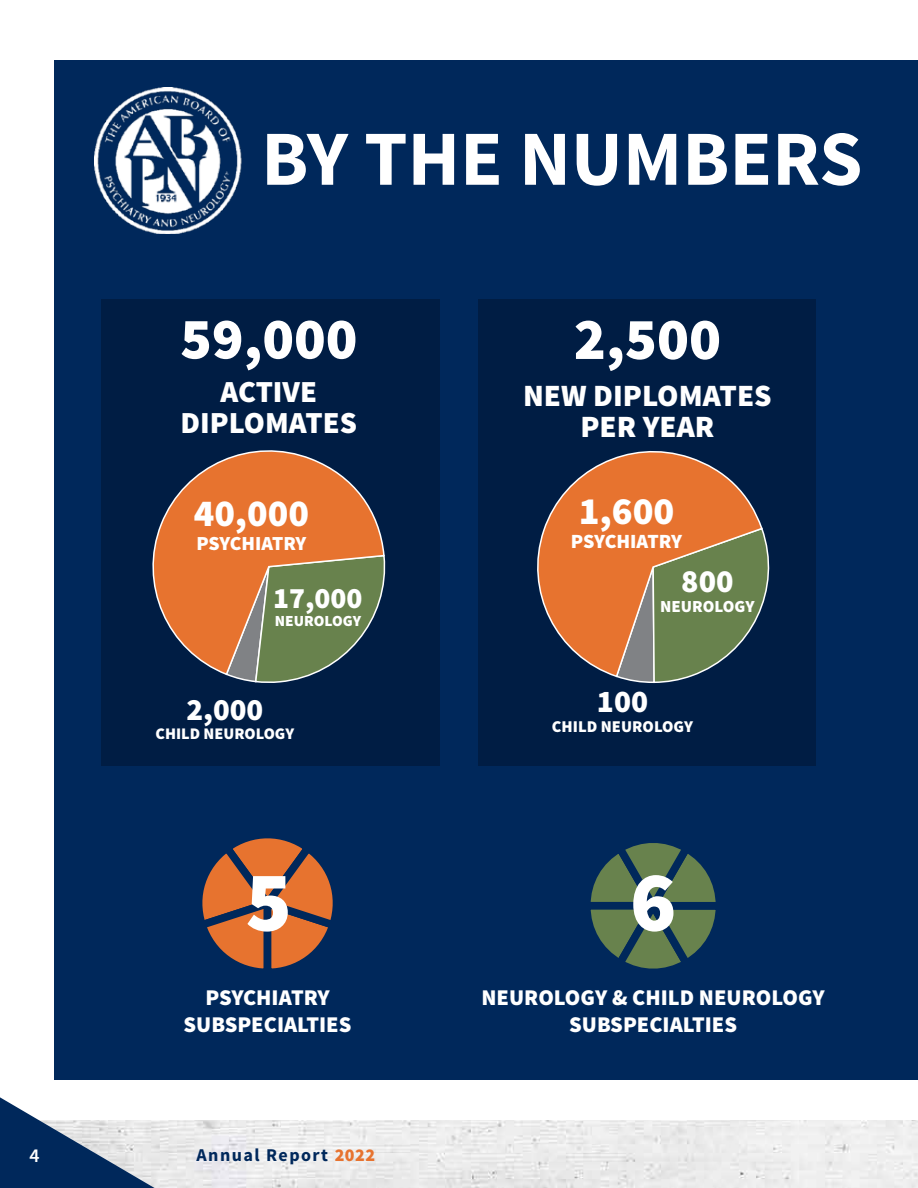
<style>
.page{position:relative;width:918px;height:1188px;background:#fff}
.page>*{position:absolute;margin:0;border:0;box-sizing:border-box;transform-origin:0 0}
.t1{font:900 85.95px "Source Sans Pro";color:#fff}
.t2{font:700 78px "Source Sans Pro";color:#fff}
.t3{font:900 59.4px "Source Sans Pro";color:#fff}
.t4{font:900 58.65px "Source Sans Pro";color:#fff}
.t5{font:900 38.7px "Source Sans Pro";color:#fff}
.t6{font:900 38.25px "Source Sans Pro";color:#fff}
.t7{font:900 32.4px "Source Sans Pro";color:#fff}
.t8{font:900 31.65px "Source Sans Pro";color:#fff}
.t9{font:900 31.05px/31.7px "Source Sans Pro";color:#fff;text-align:center}
.t10{font:900 30.6px/30.9px "Source Sans Pro";color:#fff;text-align:center}
.t11{font:900 29.55px "Source Sans Pro";color:#fff}
.t12{font:900 22.5px/27px "Source Sans Pro";color:#fff;text-align:center}
.t13{font:900 20.1px "Source Sans Pro";letter-spacing:-.01em;color:#fff}
.t14{font:900 19.95px "Source Sans Pro";letter-spacing:-.01em;color:#fff}
.t15{font:600 19.65px "Source Sans Pro";color:#fff}
.t16{font:700 18px "Source Sans Pro";letter-spacing:.08em;color:#00285b}
.t17{font:900 16.8px "Source Sans Pro";color:#fff}
.t18{font:900 16.5px "Source Sans Pro";color:#fff}
.t19{font:900 16.2px "Source Sans Pro";color:#fff}
.t20{font:900 15.45px "Source Sans Pro";color:#fff}
.s1{font-weight:900;color:#e7732f}
</style>
<div class="page">
<img style="left:198px;top:1120px;width:720px;height:68px">
<svg style="left:0;top:1097px;width:198px;height:91px"></svg>
<div style="left:54px;top:60px;width:864px;height:1020px;background:#00285b"></div>
<div style="left:101px;top:300px;width:339px;height:466px;background:#001d44"></div>
<div style="left:478px;top:300px;width:338px;height:466px;background:#001d44"></div>
<svg style="left:229px;top:676px;width:80px;height:7px"></svg>
<svg style="left:152px;top:450px;width:234px;height:226px"></svg>
<svg style="left:619px;top:533px;width:151px;height:151px"></svg>
<svg style="left:537px;top:451px;width:227px;height:227px"></svg>
<svg style="left:202px;top:838px;width:131px;height:131px"></svg>
<svg style="left:590px;top:843px;width:126px;height:126px"></svg>
<img style="left:95px;top:88px;width:147px;height:145px">
<h2 class="t2" style="left:261px;top:109px;width:603px">BY THE NUMBERS</h2>
<h3 class="t4" style="left:180px;top:301px;width:179px">59,000</h3>
<h3 class="t10" style="left:181px;top:378px;width:178px">ACTIVE<br>DIPLOMATES</h3>
<h3 class="t6" style="left:194px;top:488px;width:117px">40,000</h3>
<p class="t14" style="left:196px;top:530px;width:112px">PSYCHIATRY</p>
<h3 class="t11" style="left:273px;top:579px;width:91px">17,000</h3>
<p class="t20" style="left:275px;top:611px;width:88px">NEUROLOGY</p>
<h3 class="t9" style="left:186px;top:695px;width:79px">2,000</h3>
<p class="t19" style="left:156px;top:723px;width:140px">CHILD NEUROLOGY</p>
<h1 class="t1" style="left:246px;top:846px;width:48px">5</h1>
<p class="t12" style="left:184px;top:985px;width:169px">PSYCHIATRY<br>SUBSPECIALTIES</p>
<p class="t15" style="left:29px;top:1143px;width:12px">4</p>
<p class="t16" style="left:197px;top:1143px;width:180px">Annual Report <span class="s1">2022</span></p>
<h3 class="t3" style="left:574px;top:301px;width:149px">2,500</h3>
<h3 class="t9" style="left:523px;top:381px;width:250px">NEW DIPLOMATES<br>PER YEAR</h3>
<h3 class="t5" style="left:579px;top:486px;width:97px">1,600</h3>
<p class="t13" style="left:571px;top:528px;width:113px">PSYCHIATRY</p>
<h3 class="t7" style="left:681px;top:560px;width:54px">800</h3>
<p class="t17" style="left:660px;top:596px;width:96px">NEUROLOGY</p>
<h3 class="t8" style="left:597px;top:681px;width:53px">100</h3>
<p class="t18" style="left:552px;top:716px;width:143px">CHILD NEUROLOGY</p>
<h1 class="t1" style="left:630px;top:846px;width:48px">6</h1>
<p class="t12" style="left:481px;top:985px;width:345px">NEUROLOGY &amp; CHILD NEUROLOGY<br>SUBSPECIALTIES</p>
</div>
